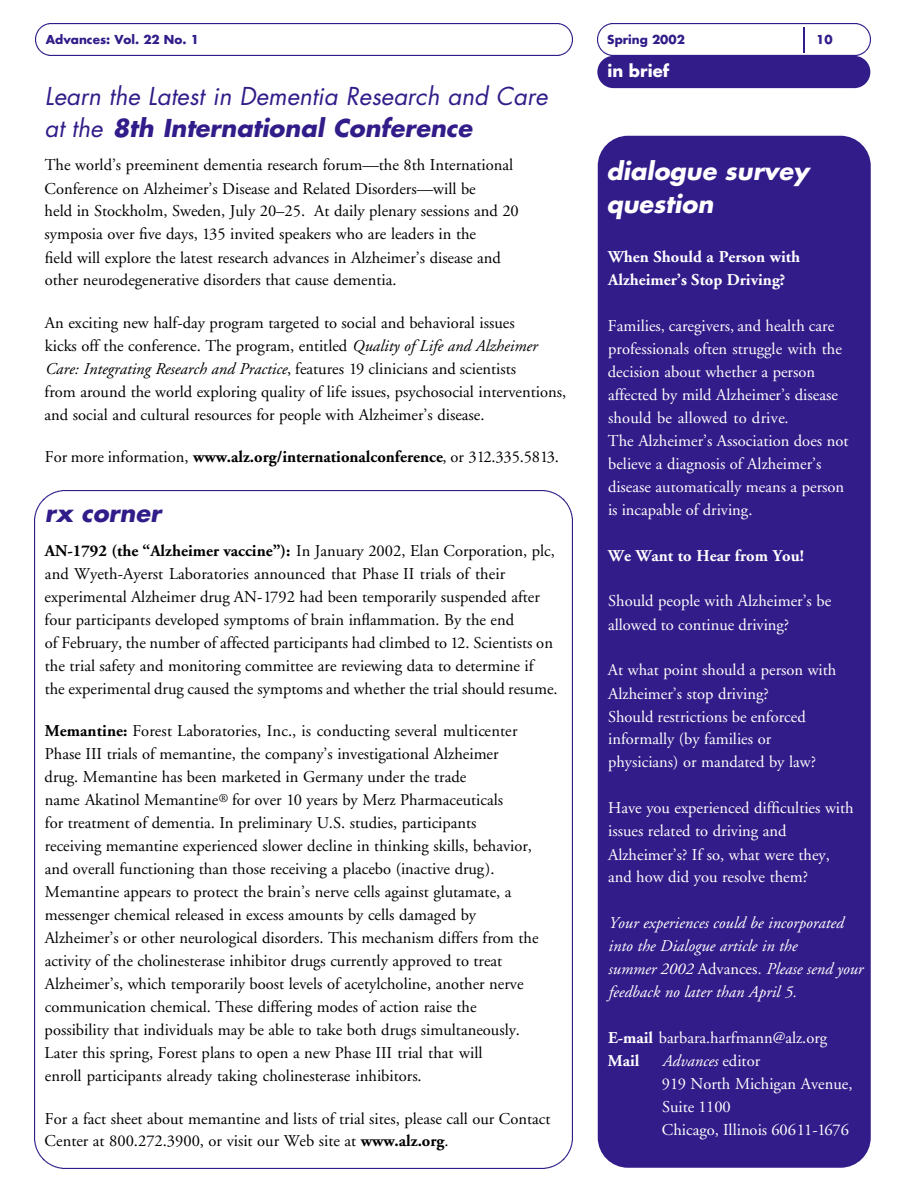
<style>
.page{position:relative;width:918px;height:1188px;background:#fff}
.page>*{position:absolute;margin:0;border:0;box-sizing:border-box;transform-origin:0 0}
.t1{font:italic 24px/31.8px "Futura";color:#321c89}
.t2{font:italic 700 24px/33px "Futura";color:#fff}
.t3{font:italic 700 24px "Futura";color:#321c89}
.t4{font:16.5px/23px "Adobe Garamond";color:#000}
.t5{font:16.5px/23px "Adobe Garamond";color:#fff}
.t6{font:italic 16.5px/23px "Adobe Garamond";color:#fff}
.t7{font:700 16.5px/23.2px "Adobe Garamond";color:#fff}
.t8{font:700 16.5px "Futura";color:#fff}
.t9{font:700 12px "Futura";color:#321c89}
.s1{font-weight:700}
.s2{font-style:italic}
.s3{font-style:normal}
</style>
<div class="page">
<img style="left:34px;top:490px;width:539px;height:679px">
<div style="left:598px;top:136px;width:273px;height:1032px;background:#321c89;border-radius:30px"></div>
<img style="left:597px;top:24px;width:273px;height:32px">
<img style="left:35px;top:24px;width:538px;height:32px">
<svg style="left:803px;top:27px;width:1px;height:25px"></svg>
<div style="left:597px;top:56px;width:273px;height:32px;background:#321c89;border-radius:16px"></div>
<p class="t9" style="left:46px;top:34px;width:155px">Advances: Vol. 22 No. 1</p>
<p class="t9" style="left:607px;top:34px;width:79px">Spring 2002</p>
<p class="t9" style="left:816px;top:34px;width:18px">10</p>
<h1 class="t1" style="left:45px;top:82px;width:504px">Learn the Latest in Dementia Research and Care at the <span class="s1">8th International Conference</span></h1>
<p class="t4" style="left:45px;top:155px;width:476px">The world’s preeminent dementia research forum—the 8th International Conference on Alzheimer’s Disease and Related Disorders—will be<br>held in Stockholm, Sweden, July 20–25. At daily plenary sessions and 20 symposia over five days, 135 invited speakers who are leaders in the<br>field will explore the latest research advances in Alzheimer’s disease and other neurodegenerative disorders that cause dementia.</p>
<p class="t4" style="left:45px;top:313px;width:523px">An exciting new half-day program targeted to social and behavioral issues<br>kicks off the conference. The program, entitled <span class="s2">Quality of Life and Alzheimer Care: Integrating Research and Practice</span>, features 19 clinicians and scientists<br>from around the world exploring quality of life issues, psychosocial interventions, and social and cultural resources for people with Alzheimer’s disease.</p>
<p class="t4" style="left:45px;top:447px;width:516px">For more information, <span class="s1">www.alz.org/internationalconference</span>, or 312 . 3 3 5 . 5 813 .</p>
<p class="t8" style="left:607px;top:64px;width:63px">in brief</p>
<h1 class="t2" style="left:606px;top:157px;width:204px">dialogue survey question</h1>
<p class="t7" style="left:608px;top:246px;width:194px">When Should a Person with<br>Alzheimer’s Stop Driving?</p>
<p class="t5" style="left:608px;top:316px;width:242px">Families, caregivers, and health care professionals often struggle with the decision about whether a person affected by mild Alzheimer’s disease<br>s h o u l d b e a l l o w e d t o drive.<br>The Alzheimer’s Association does not believe a diagnosis of Alzheimer’s disease automatically means a person is incapable of driving.</p>
<p class="t7" style="left:608px;top:545px;width:197px">We Want to Hear from You!</p>
<p class="t5" style="left:608px;top:591px;width:225px">Should people with Alzheimer’s be allowed to continue driving?</p>
<p class="t5" style="left:608px;top:660px;width:230px">At what point should a person with<br>Alzheimer’s stop driving?<br>Should restrictions be enforced informally (by families or physicians) or mandated by law?</p>
<p class="t5" style="left:608px;top:798px;width:247px">Have you experienced difficulties with issues related to driving and Alzheimer’s? If so, what were they, and how did you resolve them?</p>
<p class="t6" style="left:608px;top:913px;width:256px">Your experiences could be incorporated into the Dialogue article in the<br>summer 2002 <span class="s3">Advances</span>. Please send your feedback no later than April 5.</p>
<p class="t5" style="left:608px;top:1028px;width:221px"><span class="s1">E-mail</span> barbara.harfmann@alz.org<br><span class="s1">Mail</span></p>
<h1 class="t3" style="left:45px;top:502px;width:117px">rx corner</h1>
<p class="t4" style="left:45px;top:541px;width:515px"><span class="s1">AN-1792 (the “Alzheimer vaccine”):</span> In January 2002, Elan Corporation, plc, a n dW y e t h - A y e r s tL a b o r a t o r i e sa n n o u n c e dt h a tPhase IIt r i a l so ft h e i r experimental Alzheimer drug AN-1792 had been temporarily suspended after four participants developed symptoms of brain inflammation. By the end<br>of February, the number of affected participants had climbed to 12. Scientists on the trial safety and monitoring committee are reviewing data to determine if<br>the experimental drug caused the symptoms and whether the trial should resume.</p>
<p class="t4" style="left:45px;top:721px;width:495px"><span class="s1">M e m a n t i n e :</span> F o r e s t L a b o r a t o r i e s , I n c . , i s c o n d u c t i n g s e v e r a l multicenter Phase III trials of memantine, the company’s investigational Alzheimer<br>drug. Memantine has been marketed in Germany under the trade<br>name Akatinol Memantine<sup>®</sup> for over 10 years by Merz Pharmaceuticals<br>for treatment of dementia. In preliminary U.S. studies, participants<br>receiving memantine experienced slower decline in thinking skills, behavior, and overall functioning than those receiving a placebo (inactive drug).<br>Memantine appears to protect the brain’s nerve cells against glutamate, a messenger chemical released in excess amounts by cells damaged by Alzheimer’s or other neurological disorders. This mechanism differs from the activity of the cholinesterase inhibitor drugs currently approved to treat Alzheimer’s, which temporarily boost levels of acetylcholine, another nerve communication chemical. These differing modes of action raise the possibility that individuals may be able to take both drugs simultaneously.<br>Later this spring, Forest plans to open a new Phase III trial that will<br>enroll participants already taking cholinesterase inhibitors.</p>
<p class="t4" style="left:45px;top:1108px;width:507px">For a fact sheet about memantine and lists of trial sites, please call our Contact<br>Center at 800.272.3900, or visit our Web site at <span class="s1">www.alz.org</span>.</p>
<p class="t5" style="left:662px;top:1051px;width:192px"><span class="s2">Advances</span> editor<br>919 North Michigan Avenue,<br>Suite 1100<br>Chicago, Illinois 60611-1676</p>
</div>
